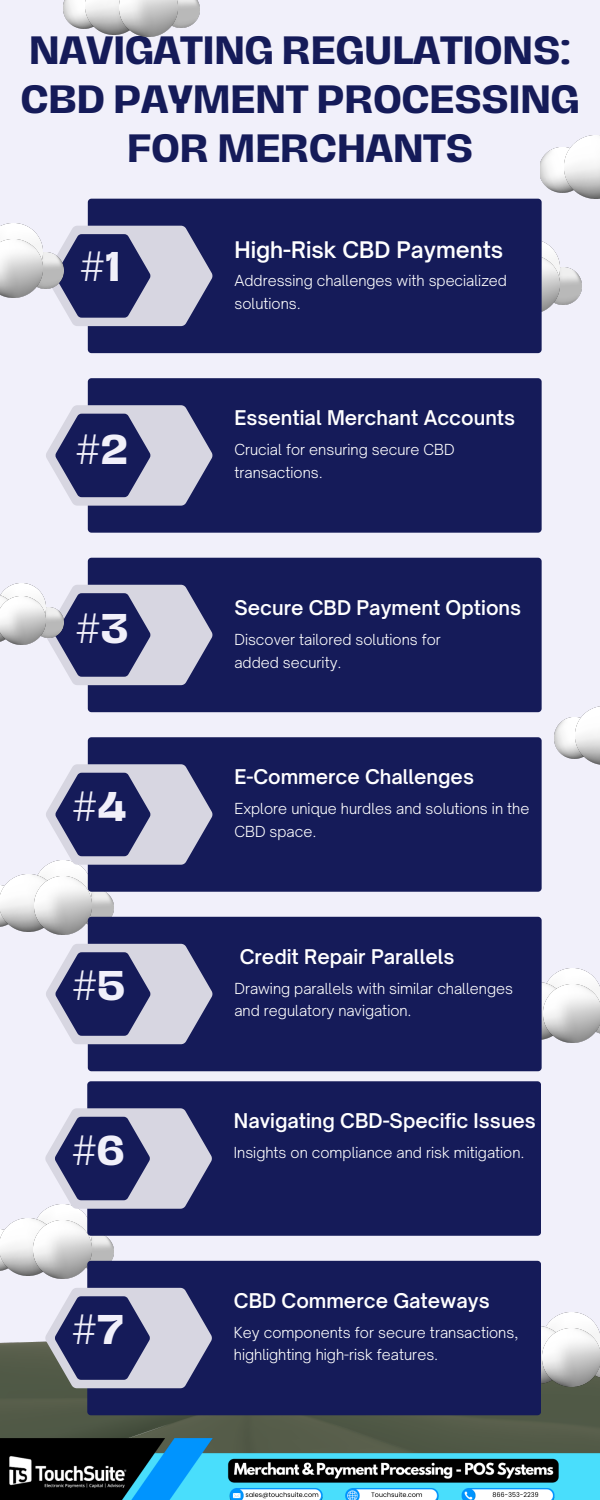
<style>
.page{position:relative;width:600px;height:1500px;background:#f1f0fa}
.page>*{position:absolute;margin:0;border:0;box-sizing:border-box;transform-origin:0 0}
.t1{font:700 38.1px "Hagrid Text";color:#f1f0fa}
.t2{font:700 36.2px/48.9px "Hagrid Text";color:#151b59;text-align:center}
.t3{font:600 21.9px "Open Sauce One";color:#fff}
.t4{font:600 19.4px "Open Sauce One";color:#fff}
.t5{font:300 14.6px/22.6px "Open Sauce One";color:#fff}
</style>
<div class="page">
<img style="left:559px;top:268px;width:22px;height:36px">
<img style="left:541px;top:239px;width:16px;height:16px">
<img style="left:541px;top:255px;width:18px;height:58px">
<div style="left:88px;top:199px;width:453px;height:154px;background:#151b59"></div>
<svg style="left:46px;top:226px;width:166px;height:100px;background:#8183a5"></svg>
<div style="left:88px;top:378px;width:453px;height:155px;background:#151b59"></div>
<svg style="left:46px;top:405px;width:166px;height:101px;background:#8385a7"></svg>
<div style="left:88px;top:558px;width:453px;height:154px;background:#151b59"></div>
<svg style="left:46px;top:585px;width:166px;height:100px;background:#8183a5"></svg>
<img style="left:554px;top:718px;width:22px;height:41px">
<img style="left:576px;top:707px;width:24px;height:57px">
<img style="left:92px;top:892px;width:22px;height:25px">
<img style="left:38px;top:865px;width:50px;height:12px">
<img style="left:0;top:874px;width:57px;height:58px">
<img style="left:34px;top:877px;width:58px;height:57px">
<div style="left:88px;top:737px;width:453px;height:155px;background:#151b59"></div>
<svg style="left:46px;top:764px;width:166px;height:101px;background:#8385a7"></svg>
<img style="left:547px;top:968px;width:52px;height:17px">
<img style="left:541px;top:982px;width:26px;height:58px">
<img style="left:544px;top:985px;width:56px;height:57px">
<div style="left:88px;top:917px;width:453px;height:154px;background:#151b59"></div>
<svg style="left:46px;top:944px;width:166px;height:100px;background:#8385a7"></svg>
<img style="left:0;top:1341px;width:600px;height:55px">
<img style="left:540px;top:147px;width:24px;height:45px">
<img style="left:564px;top:135px;width:36px;height:64px">
<img style="left:42px;top:252px;width:22px;height:36px">
<img style="left:0;top:223px;width:40px;height:16px">
<img style="left:0;top:237px;width:7px;height:2px">
<img style="left:0;top:239px;width:42px;height:58px">
<img style="left:177px;top:0;width:22px;height:28px">
<img style="left:63px;top:0;width:22px;height:28px">
<img style="left:85px;top:0;width:35px;height:34px">
<img style="left:120px;top:0;width:57px;height:37px">
<img style="left:45px;top:607px;width:18px;height:30px">
<img style="left:0;top:583px;width:44px;height:14px">
<img style="left:0;top:595px;width:16px;height:2px">
<img style="left:0;top:597px;width:45px;height:48px">
<img style="left:91px;top:1236px;width:22px;height:25px">
<img style="left:37px;top:1209px;width:50px;height:12px">
<img style="left:0;top:1218px;width:57px;height:58px">
<img style="left:34px;top:1221px;width:57px;height:57px">
<div style="left:87px;top:1081px;width:454px;height:155px;background:#151b59"></div>
<svg style="left:45px;top:1108px;width:167px;height:101px;background:#8385a6"></svg>
<img style="left:546px;top:1312px;width:52px;height:17px">
<img style="left:541px;top:1326px;width:25px;height:58px">
<img style="left:543px;top:1329px;width:57px;height:57px">
<div style="left:87px;top:1261px;width:454px;height:135px;background:#151b59"></div>
<svg style="left:45px;top:1288px;width:167px;height:100px;background:#7c7f9f"></svg>
<img style="left:0;top:1396px;width:600px;height:104px">
<p class="t2" style="left:21px;top:26px;width:560px">NAVIGATING REGULATIONS:<br>CBD PAYMENT PROCESSING<br>FOR MERCHANTS</p>
<p class="t1" style="left:81px;top:248px;width:41px">#1</p>
<p class="t1" style="left:76px;top:431px;width:53px">#2</p>
<p class="t1" style="left:76px;top:610px;width:54px">#3</p>
<p class="t1" style="left:73px;top:787px;width:56px">#4</p>
<p class="t1" style="left:73px;top:967px;width:54px">#5</p>
<p class="t1" style="left:72px;top:1131px;width:54px">#6</p>
<p class="t1" style="left:72px;top:1311px;width:53px">#7</p>
<p class="t3" style="left:234px;top:236px;width:270px">High-Risk CBD Payments</p>
<p class="t5" style="left:234px;top:269px;width:274px">Addressing challenges with specialized solutions.</p>
<p class="t4" style="left:234px;top:406px;width:282px">Essential Merchant Accounts</p>
<p class="t5" style="left:234px;top:438px;width:222px">Crucial for ensuring secure CBD transactions.</p>
<p class="t4" style="left:234px;top:596px;width:288px">Secure CBD Payment Options</p>
<p class="t5" style="left:234px;top:628px;width:208px">Discover tailored solutions for added security.</p>
<p class="t4" style="left:234px;top:765px;width:241px">E-Commerce Challenges</p>
<p class="t5" style="left:234px;top:797px;width:296px">Explore unique hurdles and solutions in the<br>CBD space.</p>
<p class="t4" style="left:240px;top:944px;width:216px">Credit Repair Parallels</p>
<p class="t5" style="left:234px;top:977px;width:280px">Drawing parallels with similar challenges and regulatory navigation.</p>
<p class="t4" style="left:234px;top:1109px;width:304px">Navigating CBD-Specific Issues</p>
<p class="t5" style="left:234px;top:1141px;width:292px">Insights on compliance and risk mitigation.</p>
<p class="t4" style="left:234px;top:1288px;width:257px">CBD Commerce Gateways</p>
<p class="t5" style="left:234px;top:1321px;width:286px">Key components for secure transactions, highlighting high-risk features.</p>
</div>
